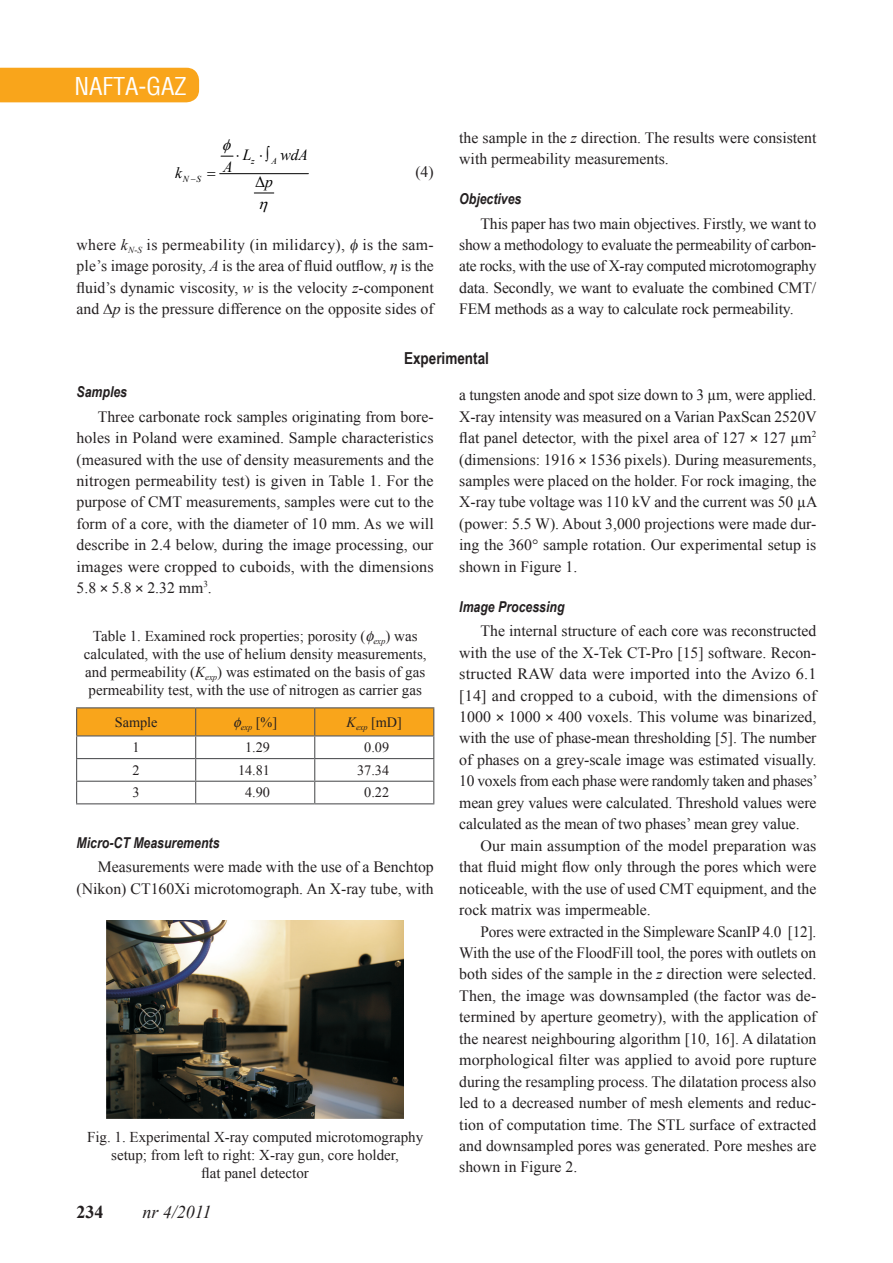
<style>
.page{position:relative;width:893px;height:1263px;background:#fff}
.page>*{position:absolute;margin:0;border:0;box-sizing:border-box;transform-origin:0 0}
.t1{font:24px "Switzerland Condensed";color:#fff}
.t2{font:italic 18px "Times New Roman";color:#231f20}
.t3{font:700 18px "Times New Roman";color:#231f20}
.t4{font:700 16.5px "Arial Narrow";color:#231f20}
.t5{font:15.75px/21.5px "Times New Roman";color:#231f20;text-align:justify}
.t6{font:italic 15.6px "Times New Roman";color:#000}
.t7{font:15.6px "Symbol";color:#000}
.t8{font:15.6px "Times New Roman";color:#000}
.t9{font:15px/18px "Times New Roman";color:#231f20;text-align:center}
.t10{font:italic 700 15px "Arial Narrow";color:#231f20}
.t11{font:14.25px "Times New Roman";color:#231f20}
.t12{font:italic 9.15px "Times New Roman";color:#000}
.t13{font:italic 8.25px "Times New Roman";color:#231f20}
.s1{font-style:italic}
.s2{font-family:"Calibri"}
</style>
<div class="page">
<div style="left:0;top:68px;width:199px;height:34px;background:#f9a51b"></div>
<svg style="left:254px;top:193px;width:20px;height:1px"></svg>
<hr style="left:220px;top:173px;width:88px;height:1px;background:#000">
<img style="left:107px;top:921px;width:296px;height:197px">
<hr style="left:76px;top:707px;width:120px;height:1px;background:#57585a">
<hr style="left:196px;top:707px;width:119px;height:1px;background:#57585a">
<hr style="left:315px;top:707px;width:119px;height:1px;background:#57585a">
<svg style="left:221px;top:155px;width:12px;height:2px"></svg>
<svg style="left:76px;top:708px;width:358px;height:96px"></svg>
<h1 class="t1" style="left:74px;top:71px;width:114px">NAFTA-GAZ</h1>
<p class="t5" style="left:459px;top:127px;width:359px">the sample in the <span class="s1">z</span> direction. The results were consistent with permeability measurements.</p>
<p class="t10" style="left:459px;top:187px;width:64px">Objectives</p>
<p class="t5" style="left:459px;top:212px;width:359px;text-indent:21px">This paper has two main objectives. Firstly, we want to show a methodology to evaluate the permeability of carbon&shy;ate rocks, with the use of X-ray computed microtomography data. Secondly, we want to evaluate the combined CMT/ FEM methods as a way to calculate rock permeability.</p>
<p class="t4" style="left:404px;top:346px;width:86px">Experimental</p>
<p class="t7" style="left:236px;top:144px;width:35px">⋅ ⋅∫</p>
<p class="t6" style="left:243px;top:144px;width:10px">L</p>
<p class="t6" style="left:280px;top:144px;width:29px">wdA</p>
<p class="t12" style="left:251px;top:155px;width:5px">z</p>
<p class="t12" style="left:272px;top:155px;width:7px">A</p>
<p class="t6" style="left:223px;top:156px;width:11px">A</p>
<p class="t5" style="left:415px;top:160px;width:20px">(4)</p>
<p class="t6" style="left:175px;top:162px;width:8px">k</p>
<p class="t12" style="left:183px;top:172px;width:20px">N S</p>
<p class="t8" style="left:255px;top:172px;width:19px">∆<span class="s1">p</span></p>
<p class="t5" style="left:77px;top:234px;width:359px">where <span class="s1">k</span><sub>N-S</sub> is permeability (in milidarcy), is the sam&shy;ple’s image porosity, <span class="s1">A</span> is the area of fluid outflow, <span class="s1">η</span> is the fluid’s dynamic viscosity, <span class="s1">w</span> is the velocity <span class="s1">z</span>-component and <span class="s1">p</span> is the pressure difference on the opposite sides of</p>
<p class="t10" style="left:77px;top:381px;width:52px">Samples</p>
<p class="t5" style="left:77px;top:405px;width:359px;text-indent:21px">Three carbonate rock samples originating from bore&shy;holes in Poland were examined. Sample characteristics (measured with the use of density measurements and the nitrogen permeability test) is given in Table 1. For the purpose of CMT measurements, samples were cut to the form of a core, with the diameter of 10 mm. As we will describe in 2.4 below, during the image processing, our images were cropped to cuboids, with the dimensions 5.8 <span class="s2">×</span> 5.8 <span class="s2">×</span> 2.32 mm<sup>3</sup>.</p>
<p class="t9" style="left:84px;top:627px;width:344px">Table 1. Examined rock properties; porosity ( <sub>exp</sub>) was calculated, with the use of helium density measurements, and permeability (<span class="s1">K</span><sub>exp</sub>) was estimated on the basis of gas permeability test, with the use of nitrogen as carrier gas</p>
<p class="t11" style="left:115px;top:712px;width:44px">Sample</p>
<p class="t13" style="left:241px;top:722px;width:38px">exp <sup>[%]</sup></p>
<p class="t11" style="left:347px;top:712px;width:57px"><span class="s1">K</span><sub>exp</sub> [mD]</p>
<p class="t11" style="left:133px;top:738px;width:9px">1</p>
<p class="t11" style="left:245px;top:738px;width:26px">1.29</p>
<p class="t11" style="left:364px;top:738px;width:26px">0.09</p>
<p class="t11" style="left:133px;top:760px;width:9px">2</p>
<p class="t11" style="left:238px;top:760px;width:34px">14.81</p>
<p class="t11" style="left:357px;top:760px;width:34px">37.34</p>
<p class="t11" style="left:133px;top:783px;width:9px">3</p>
<p class="t11" style="left:245px;top:783px;width:26px">4.90</p>
<p class="t11" style="left:364px;top:783px;width:26px">0.22</p>
<p class="t10" style="left:77px;top:831px;width:144px">Micro-CT Measurements</p>
<p class="t5" style="left:77px;top:856px;width:359px;text-align:right">Measurements were made with the use of a Benchtop (Nikon) CT160Xi microtomograph. An X-ray tube, with</p>
<p class="t9" style="left:87px;top:1127px;width:338px">Fig. 1. Experimental X-ray computed microtomography setup; from left to right: X-ray gun, core holder,<br>flat panel detector</p>
<p class="t3" style="left:77px;top:1199px;width:28px">234</p>
<p class="t2" style="left:142px;top:1200px;width:71px">nr 4/2011</p>
<p class="t5" style="left:459px;top:384px;width:360px">a tungsten anode and spot size down to 3 µm, were applied.<br>X-ray intensity was measured on a Varian PaxScan 2520V flat panel detector, with the pixel area of 127 <span class="s2">×</span> 127 µm<sup>2 </sup>(dimensions: 1916 <span class="s2">×</span> 1536 pixels). During measurements, samples were placed on the holder. For rock imaging, the X-ray tube voltage was 110 kV and the current was 50 µA (power: 5.5 W). About 3,000 projections were made dur&shy;ing the 360 sample rotation. Our experimental setup is shown in Figure 1.</p>
<p class="t10" style="left:459px;top:595px;width:107px">Image Processing</p>
<p class="t5" style="left:459px;top:620px;width:360px;text-indent:21px">The internal structure of each core was reconstructed with the use of the X-Tek CT-Pro [15] software. Recon&shy;structed RAW data were imported into the Avizo 6.1 [14] and cropped to a cuboid, with the dimensions of 1000 <span class="s2">×</span> 1000 <span class="s2">×</span> 400 voxels. This volume was binarized, with the use of phase-mean thresholding [5]. The number of phases on a grey-scale image was estimated visually.<br>10 voxels from each phase were randomly taken and phases’ mean grey values were calculated. Threshold values were calculated as the mean of two phases’ mean grey value.</p>
<p class="t5" style="left:459px;top:834px;width:359px;text-indent:21px">Our main assumption of the model preparation was that fluid might flow only through the pores which were noticeable, with the use of used CMT equipment, and the rock matrix was impermeable.</p>
<p class="t5" style="left:459px;top:920px;width:359px;text-indent:21px">Pores were extracted in the Simpleware ScanIP 4.0 [12].<br>With the use of the FloodFill tool, the pores with outlets on both sides of the sample in the <span class="s1">z</span> direction were selected.<br>Then, the image was downsampled (the factor was de&shy;termined by aperture geometry), with the application of the nearest neighbouring algorithm [10, 16]. A dilatation morphological filter was applied to avoid pore rupture during the resampling process. The dilatation process also led to a decreased number of mesh elements and reduc&shy;tion of computation time. The STL surface of extracted and downsampled pores was generated. Pore meshes are shown in Figure 2.</p>
</div>
